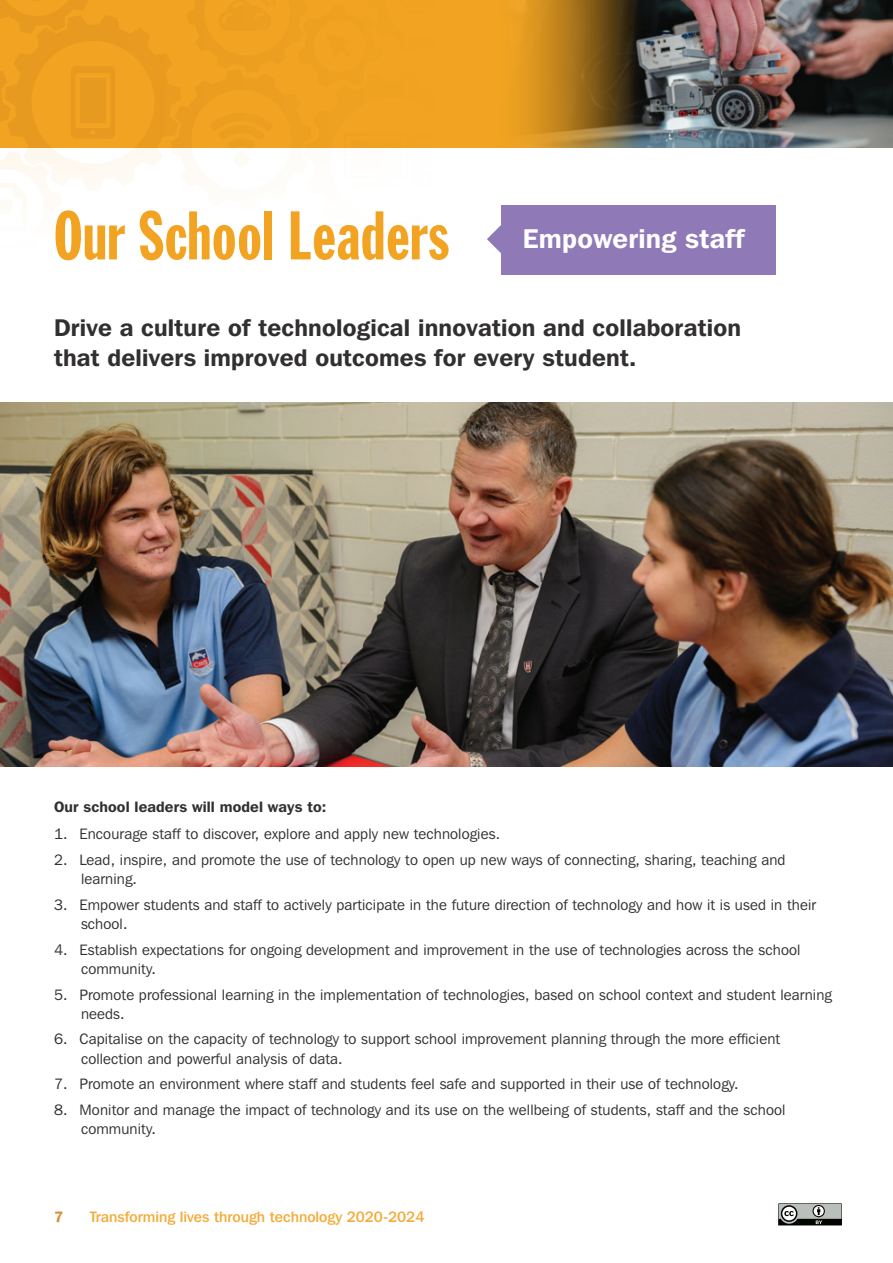
<style>
.page{position:relative;width:893px;height:1263px;background:#fff}
.page>*{position:absolute;margin:0;border:0;box-sizing:border-box;transform-origin:0 0}
.t1{font:67.5px "Franklin Gothic Extra Cond";letter-spacing:.01em;color:#f1a321}
.t2{font:600 27px "Franklin Gothic IT Cby BT";letter-spacing:.01em;color:#fff}
.t3{font:600 24px/30px "Franklin Gothic IT Cby BT";letter-spacing:.01em;color:#312f30}
.t4{font:15px/19px "Franklin Gothic IT Cby BT";letter-spacing:.01em;color:#312f30}
.t5{font:500 15px "Franklin Gothic IT Cby BT";color:#f3ab38}
.t6{font:600 15px "Franklin Gothic IT Cby BT";letter-spacing:.01em;color:#312f30}
.t7{font:600 15px "Franklin Gothic IT Cby BT";color:#d58e31}
</style>
<div class="page">
<img style="left:0;top:402px;width:893px;height:365px">
<svg style="left:0;top:0;width:593px;height:253px"></svg>
<div style="left:501px;top:205px;width:274px;height:69px;background:#9079b7"></div>
<img style="left:480px;top:0;width:413px;height:147px">
<svg style="left:778px;top:1203px;width:64px;height:22px"></svg>
<h1 class="t1" style="left:54px;top:200px;width:397px">Our School Leaders</h1>
<h2 class="t2" style="left:523px;top:222px;width:223px">Empowering staff</h2>
<h3 class="t3" style="left:54px;top:312px;width:688px">Drive a culture of technological innovation and collaboration that delivers improved outcomes for every student.</h3>
<p class="t6" style="left:54px;top:797px;width:274px">Our school leaders will model ways to:</p>
<p class="t4" style="left:54px;top:824px;width:448px">1. Encourage staff to discover, explore and apply new technologies.</p>
<p class="t4" style="left:81px;top:850px;width:706px;text-indent:-27px">2. Lead, inspire, and promote the use of technology to open up new ways of connecting, sharing, teaching and learning.</p>
<p class="t4" style="left:81px;top:895px;width:737px;text-indent:-27px">3. Empower students and staff to actively participate in the future direction of technology and how it is used in their school.</p>
<p class="t4" style="left:81px;top:940px;width:721px;text-indent:-27px">4. Establish expectations for ongoing development and improvement in the use of technologies across the school community.</p>
<p class="t4" style="left:81px;top:984px;width:752px;text-indent:-27px">5. Promote professional learning in the implementation of technologies, based on school context and student learning needs.</p>
<p class="t4" style="left:81px;top:1029px;width:701px;text-indent:-27px">6. Capitalise on the capacity of technology to support school improvement planning through the more efficient collection and powerful analysis of data.</p>
<p class="t4" style="left:54px;top:1074px;width:686px">7. Promote an environment where staff and students feel safe and supported in their use of technology.</p>
<p class="t4" style="left:81px;top:1100px;width:706px;text-indent:-27px">8. Monitor and manage the impact of technology and its use on the wellbeing of students, staff and the school community.</p>
<p class="t7" style="left:54px;top:1207px;width:11px">7</p>
<p class="t5" style="left:90px;top:1207px;width:336px">Transforming lives through technology 2020-2024</p>
</div>
